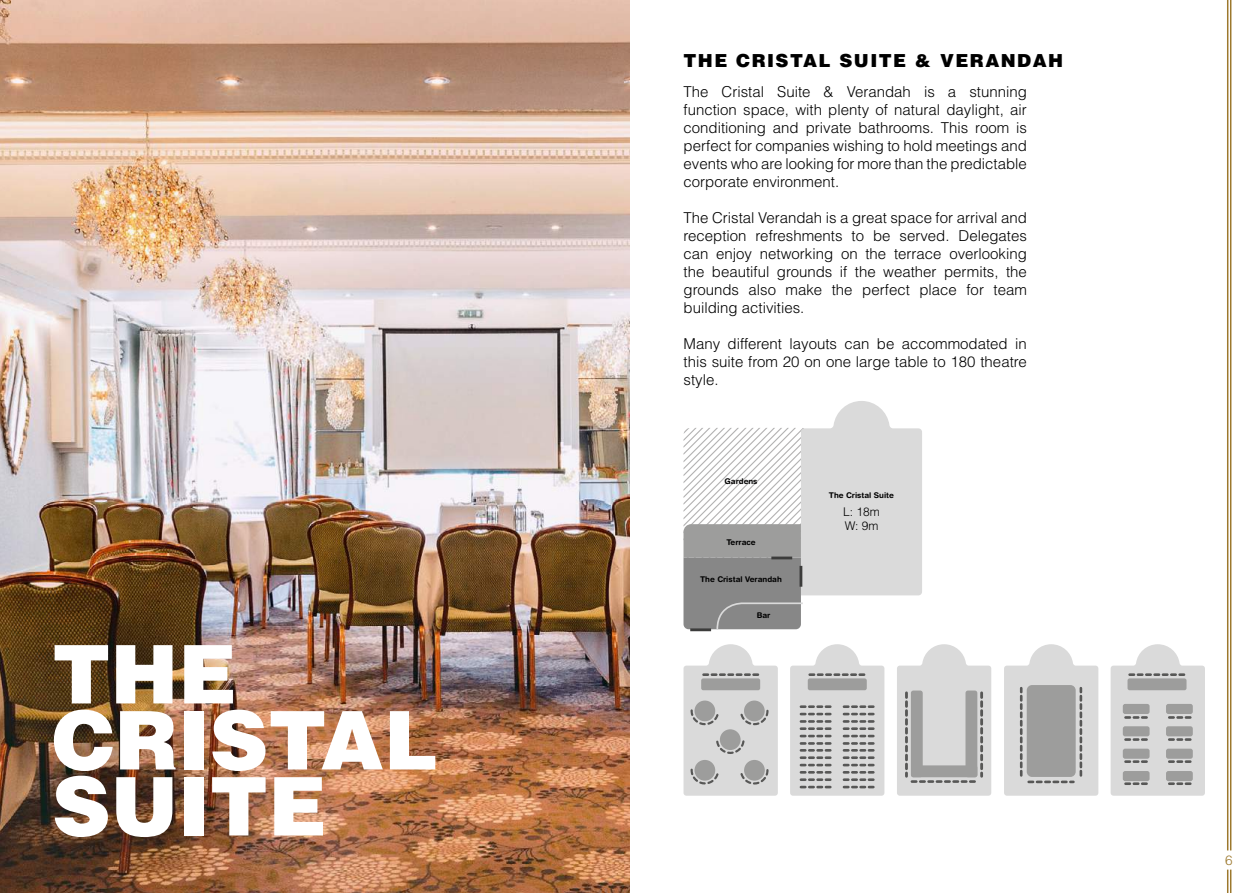
<style>
.page{position:relative;width:1259px;height:893px;background:#fff}
.page>*{position:absolute;margin:0;border:0;box-sizing:border-box;transform-origin:0 0}
.t1{font:900 81px/66px "Helvetica LT Std";color:#fff}
.t2{font:900 18px "Helvetica LT Std";letter-spacing:.08em;color:#000}
.t3{font:300 15px/18px "Helvetica LT Std";color:#000;text-align:justify}
.t4{font:300 13.5px "Helvetica LT Std";color:#9c782d}
.t5{font:300 12px/14.4px "Helvetica LT Std";color:#000}
.t6{font:700 7.95px "Helvetica Rounded";color:#000}
</style>
<div class="page">
<svg style="left:683px;top:401px;width:239px;height:230px"></svg>
<hr style="left:799px;top:566px;width:3px;height:21px;background:#3c3c3b">
<hr style="left:690px;top:628px;width:21px;height:3px;background:#3c3c3b">
<hr style="left:771px;top:557px;width:21px;height:2px;background:#3c3c3b">
<img style="left:0;top:0;width:629px;height:893px">
<svg style="left:683px;top:644px;width:95px;height:152px;background:#cfcfcf"></svg>
<svg style="left:790px;top:644px;width:94px;height:152px;background:#cacaca"></svg>
<svg style="left:897px;top:644px;width:94px;height:152px;background:#cdcdcd"></svg>
<svg style="left:1004px;top:644px;width:94px;height:152px;background:#c6c6c5"></svg>
<svg style="left:1110px;top:644px;width:95px;height:152px;background:#d4d4d4"></svg>
<div style="left:1122px;top:704px;width:27px;height:10px;background:#9d9d9c;border-radius:2px"></div>
<div style="left:1166px;top:704px;width:26px;height:10px;background:#9d9d9c;border-radius:2px"></div>
<div style="left:1122px;top:726px;width:27px;height:10px;background:#9d9d9c;border-radius:2px"></div>
<div style="left:1166px;top:726px;width:26px;height:10px;background:#9d9d9c;border-radius:2px"></div>
<div style="left:1122px;top:749px;width:27px;height:10px;background:#9d9d9c;border-radius:2px"></div>
<div style="left:1166px;top:749px;width:26px;height:10px;background:#9d9d9c;border-radius:2px"></div>
<div style="left:1122px;top:771px;width:27px;height:10px;background:#9d9d9c;border-radius:2px"></div>
<div style="left:1166px;top:771px;width:26px;height:10px;background:#9d9d9c;border-radius:2px"></div>
<hr style="left:1230px;top:0;width:1px;height:850px;background:#9c782d">
<hr style="left:1227px;top:0;width:1px;height:850px;background:#9c782d">
<svg style="left:1227px;top:870px;width:4px;height:23px"></svg>
<h1 class="t1" style="left:52px;top:639px;width:387px">THE<br>CRISTAL<br>SUITE</h1>
<p class="t2" style="left:683px;top:49px;width:381px">THE CRISTAL SUITE &amp; VERANDAH</p>
<p class="t3" style="left:683px;top:82px;width:345px">The Cristal Suite &amp; Verandah is a stunning function space, with plenty of natural daylight, air conditioning and private bathrooms. This room is perfect for companies wishing to hold meetings and events who are looking for more than the predictable corporate environment.</p>
<p class="t3" style="left:683px;top:208px;width:345px">The Cristal Verandah is a great space for arrival and reception refreshments to be served. Delegates can enjoy networking on the terrace overlooking the beautiful grounds if the weather permits, the grounds also make the perfect place for team building activities.</p>
<p class="t3" style="left:683px;top:334px;width:345px">Many different layouts can be accommodated in this suite from 20 on one large table to 180 theatre style.</p>
<p class="t6" style="left:724px;top:476px;width:35px">Gardens</p>
<p class="t6" style="left:726px;top:538px;width:31px">Terrace</p>
<p class="t6" style="left:700px;top:574px;width:83px">The Cristal Verandah</p>
<p class="t6" style="left:756px;top:610px;width:15px">Bar</p>
<p class="t6" style="left:829px;top:490px;width:67px">The Cristal Suite</p>
<p class="t5" style="left:843px;top:504px;width:38px">L: 18m<br>W: 9m</p>
<p class="t4" style="left:1225px;top:852px;width:9px">6</p>
</div>
